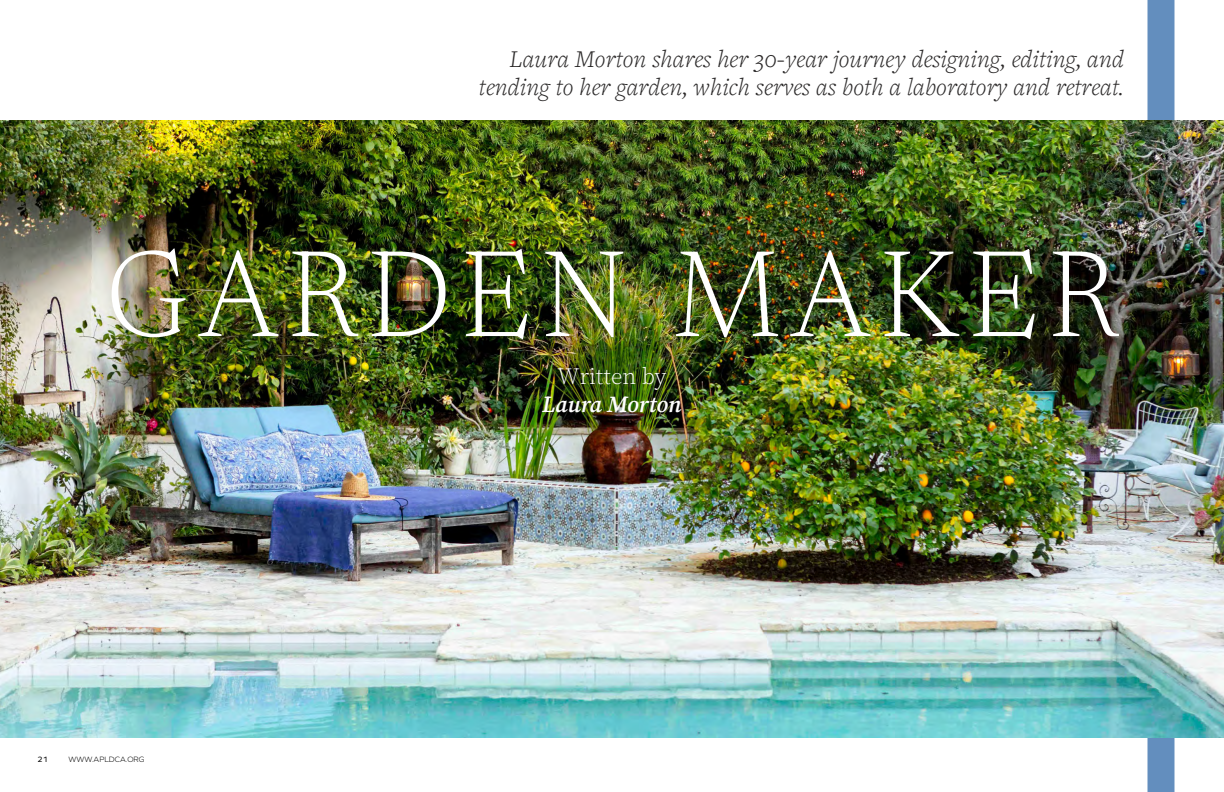
<style>
.page{position:relative;width:1224px;height:792px;background:#fff}
.page>*{position:absolute;margin:0;border:0;box-sizing:border-box;transform-origin:0 0}
.t1{font:126px "Newsreader 16 pt";letter-spacing:.09em;color:#fff;scale:.92 1}
.t2{font:italic 300 25px/28px "Freight Text Pro";letter-spacing:.005em;color:#2a2828;text-align:right}
.t3{font:italic 23px "Source Serif 4";color:#fff}
.t4{font:23px "Source Serif 4 Roman";color:#fff}
.t5{font:300 8px "Graphie";color:#000}
.t6{font:8px "Graphie";color:#000}
</style>
<div class="page">
<div style="left:1148px;top:0;width:26px;height:792px;background:#638ebe"></div>
<img style="left:0;top:121px;width:1224px;height:617px">
<p class="t2" style="left:479px;top:44px;width:647px">Laura Morton shares her 30-year journey designing, editing, and tending to her garden, which serves as both a laboratory and retreat.</p>
<h1 class="t1" style="left:106px;top:204px;width:1101px">GARDEN MAKER</h1>
<p class="t4" style="left:558px;top:361px;width:110px">Written by</p>
<p class="t3" style="left:542px;top:389px;width:141px">Laura Morton</p>
<p class="t6" style="left:38px;top:755px;width:12px">21</p>
<p class="t5" style="left:68px;top:755px;width:78px">WWW.APLDCA.ORG</p>
</div>
